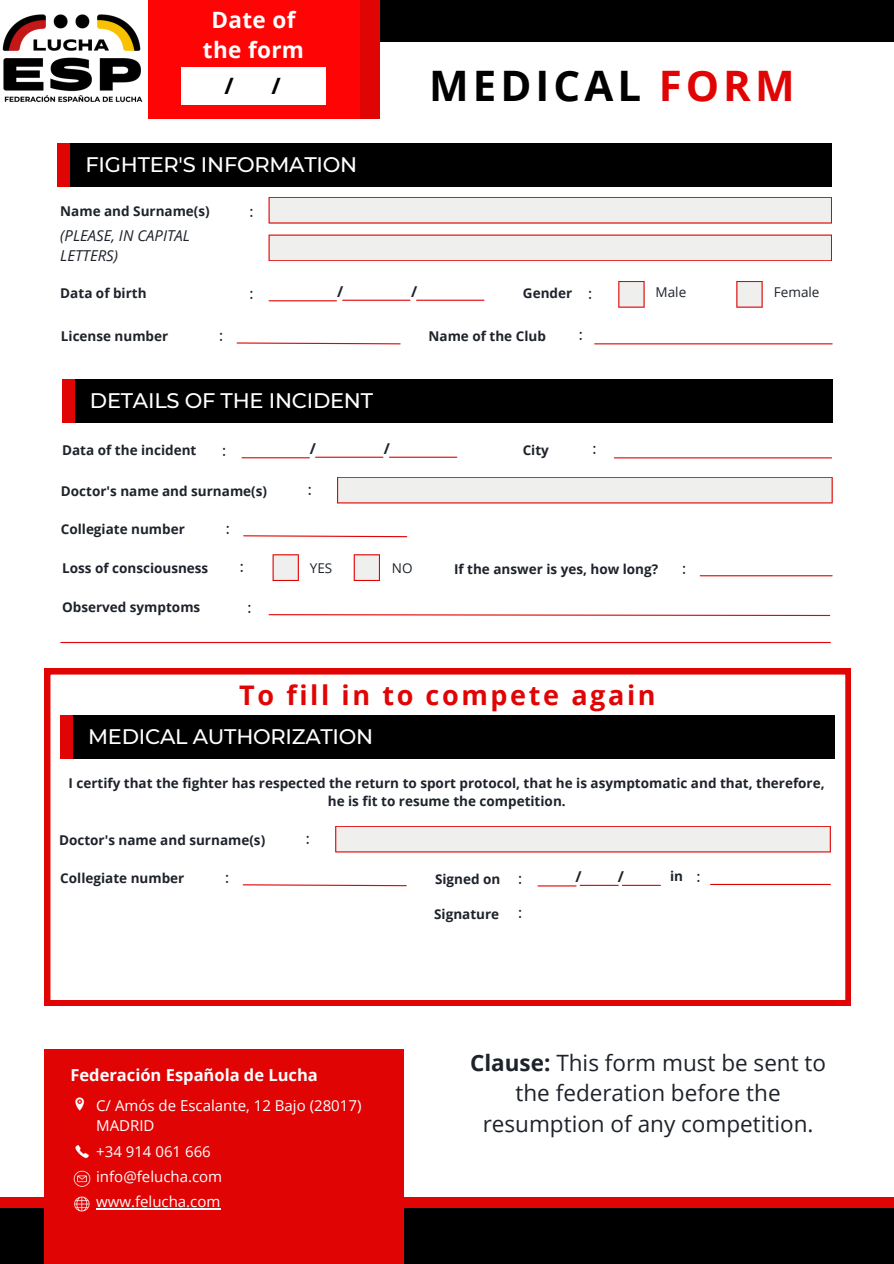
<style>
.page{position:relative;width:894px;height:1264px;background:#fff}
.page>*{position:absolute;margin:0;border:0;box-sizing:border-box;transform-origin:0 0}
.t1{font:700 42px "Open Sans";letter-spacing:.095em;color:#000}
.t2{font:700 27px "Open Sans";letter-spacing:.095em;color:#e10404}
.t3{font:22.5px/30.3px "Open Sans";color:#1e232b;text-align:center}
.t4{font:700 22.5px/30.3px "Open Sans";letter-spacing:.015em;color:#fff;text-align:center}
.t5{font:700 22.5px "Open Sans";color:#000}
.t6{font:500 21px "Montserrat";letter-spacing:-.01em;color:#fff}
.t7{font:700 16.5px "Open Sans";color:#fff}
.t8{font:15px/20.2px "Open Sans";color:#fff}
.t9{font:italic 15px/20.2px "Open Sans";color:#1e232b}
.t10{font:500 15px "Montserrat";color:#1e232b}
.t11{font:700 15px "Open Sans";color:#1e232b}
.t12{font:700 13.5px/18px "Open Sans";color:#1e232b;text-align:center}
.t13{font:13.5px "Open Sans";color:#1e232b}
.s1{color:#e10404}
.s2{font-weight:700}
</style>
<div class="page">
<div style="left:332px;top:0;width:561px;height:42px;background:#000"></div>
<div style="left:32px;top:0;width:337px;height:119px;background:#ff0404"></div>
<div style="left:360px;top:0;width:20px;height:119px;background:#e10404"></div>
<div style="left:0;top:1207px;width:893px;height:56px;background:#000"></div>
<div style="left:0;top:1196px;width:893px;height:11px;background:#e10404"></div>
<div style="left:45px;top:1049px;width:359px;height:214px;background:#e10404"></div>
<svg style="left:236px;top:342px;width:165px;height:3px"></svg>
<hr style="left:594px;top:343px;width:237px;height:1px;background:#e10404">
<hr style="left:269px;top:300px;width:67px;height:1px;background:#e10404">
<hr style="left:342px;top:300px;width:68px;height:1px;background:#e10404">
<hr style="left:416px;top:300px;width:68px;height:1px;background:#e10404">
<svg style="left:268px;top:197px;width:563px;height:26px"></svg>
<svg style="left:268px;top:234px;width:563px;height:27px"></svg>
<svg style="left:618px;top:281px;width:26px;height:27px"></svg>
<svg style="left:736px;top:281px;width:26px;height:27px"></svg>
<div style="left:0;top:0;width:147px;height:144px;background:#fff"></div>
<img style="left:2px;top:14px;width:141px;height:89px">
<div style="left:181px;top:67px;width:145px;height:37px;background:#fff"></div>
<div style="left:58px;top:144px;width:23px;height:43px;background:#e10404"></div>
<div style="left:70px;top:144px;width:761px;height:43px;background:#000"></div>
<div style="left:62px;top:379px;width:23px;height:44px;background:#e10404"></div>
<div style="left:75px;top:379px;width:757px;height:44px;background:#000"></div>
<hr style="left:242px;top:457px;width:67px;height:1px;background:#e10404">
<hr style="left:315px;top:456px;width:68px;height:2px;background:#e10404">
<hr style="left:389px;top:456px;width:67px;height:2px;background:#e10404">
<hr style="left:614px;top:457px;width:217px;height:1px;background:#e10404">
<svg style="left:268px;top:614px;width:562px;height:2px"></svg>
<hr style="left:61px;top:642px;width:769px;height:1px;background:#e10404">
<svg style="left:337px;top:477px;width:495px;height:26px"></svg>
<svg style="left:243px;top:535px;width:165px;height:3px"></svg>
<svg style="left:272px;top:554px;width:27px;height:27px"></svg>
<svg style="left:353px;top:554px;width:27px;height:27px"></svg>
<hr style="left:700px;top:575px;width:131px;height:1px;background:#e10404">
<svg style="left:45px;top:669px;width:805px;height:336px"></svg>
<div style="left:60px;top:715px;width:24px;height:43px;background:#e10404"></div>
<div style="left:73px;top:715px;width:761px;height:43px;background:#000"></div>
<svg style="left:335px;top:825px;width:495px;height:27px"></svg>
<svg style="left:242px;top:883px;width:165px;height:3px"></svg>
<hr style="left:538px;top:885px;width:38px;height:1px;background:#e10404">
<hr style="left:580px;top:884px;width:38px;height:2px;background:#e10404">
<hr style="left:622px;top:884px;width:38px;height:2px;background:#e10404">
<hr style="left:710px;top:883px;width:120px;height:2px;background:#e10404">
<img style="left:73px;top:1097px;width:18px;height:115px">
<hr style="left:96px;top:1207px;width:124px;height:1px;background:#fff">
<h6 class="t4" style="left:203px;top:4px;width:102px">Date of the form</h6>
<p class="t5" style="left:224px;top:70px;width:11px">/</p>
<p class="t5" style="left:271px;top:70px;width:11px">/</p>
<h1 class="t1" style="left:429px;top:56px;width:367px">MEDICAL <span class="s1">FORM</span></h1>
<h4 class="t6" style="left:85px;top:152px;width:273px">FIGHTER'S INFORMATION</h4>
<p class="t12" style="left:60px;top:202px;width:151px">Name and Surname(s)</p>
<p class="t9" style="left:60px;top:225px;width:131px">(PLEASE, IN CAPITAL<br>LETTERS)</p>
<p class="t12" style="left:60px;top:284px;width:88px">Data of birth</p>
<p class="t12" style="left:61px;top:327px;width:109px">License number</p>
<p class="t10" style="left:219px;top:326px;width:5px">:</p>
<p class="t10" style="left:250px;top:202px;width:5px">:</p>
<p class="t10" style="left:250px;top:284px;width:5px">:</p>
<p class="t11" style="left:337px;top:281px;width:8px">/</p>
<p class="t11" style="left:411px;top:281px;width:8px">/</p>
<p class="t12" style="left:523px;top:284px;width:51px">Gender</p>
<p class="t13" style="left:655px;top:282px;width:32px">Male</p>
<p class="t13" style="left:773px;top:282px;width:47px">Female</p>
<p class="t12" style="left:428px;top:327px;width:119px">Name of the Club</p>
<p class="t10" style="left:588px;top:284px;width:5px">:</p>
<p class="t10" style="left:579px;top:325px;width:5px">:</p>
<p class="t6" style="left:90px;top:388px;width:284px">DETAILS OF THE INCIDENT</p>
<h3 class="t12" style="left:62px;top:441px;width:136px">Data of the incident</h3>
<p class="t10" style="left:222px;top:441px;width:5px">:</p>
<p class="t11" style="left:310px;top:438px;width:8px">/</p>
<p class="t11" style="left:384px;top:438px;width:8px">/</p>
<p class="t12" style="left:522px;top:441px;width:28px">City</p>
<p class="t10" style="left:592px;top:439px;width:5px">:</p>
<p class="t12" style="left:61px;top:482px;width:207px">Doctor's name and surname(s)</p>
<p class="t10" style="left:308px;top:480px;width:5px">:</p>
<p class="t12" style="left:61px;top:520px;width:125px">Collegiate number</p>
<p class="t10" style="left:226px;top:519px;width:5px">:</p>
<p class="t12" style="left:62px;top:558px;width:148px">Loss of consciousness</p>
<p class="t10" style="left:240px;top:557px;width:5px">:</p>
<p class="t13" style="left:310px;top:558px;width:24px">YES</p>
<p class="t13" style="left:392px;top:558px;width:22px">NO</p>
<p class="t12" style="left:454px;top:560px;width:205px">If the answer is yes, how long?</p>
<p class="t10" style="left:682px;top:560px;width:5px">:</p>
<p class="t12" style="left:62px;top:598px;width:140px">Observed symptoms</p>
<p class="t10" style="left:248px;top:598px;width:5px">:</p>
<p class="t2" style="left:239px;top:675px;width:418px">To fill in to compete again</p>
<h1 class="t6" style="left:88px;top:723px;width:286px">MEDICAL AUTHORIZATION</h1>
<p class="t12" style="left:68px;top:773px;width:757px">I certify that the fighter has respected the return to sport protocol, that he is asymptomatic and that, therefore, he is fit to resume the competition.</p>
<p class="t12" style="left:59px;top:831px;width:207px">Doctor's name and surname(s)</p>
<p class="t10" style="left:306px;top:829px;width:5px">:</p>
<p class="t12" style="left:60px;top:869px;width:125px">Collegiate number</p>
<p class="t10" style="left:225px;top:868px;width:5px">:</p>
<p class="t12" style="left:435px;top:869px;width:67px">Signed on</p>
<h2 class="t10" style="left:518px;top:869px;width:5px">:</h2>
<p class="t11" style="left:575px;top:866px;width:8px">/</p>
<p class="t11" style="left:617px;top:866px;width:8px">/</p>
<h3 class="t12" style="left:670px;top:867px;width:14px">in</h3>
<p class="t10" style="left:696px;top:867px;width:5px">:</p>
<p class="t12" style="left:434px;top:904px;width:67px">Signature</p>
<p class="t10" style="left:518px;top:903px;width:5px">:</p>
<p class="t7" style="left:70px;top:1062px;width:249px">Federación Española de Lucha</p>
<p class="t8" style="left:96px;top:1095px;width:267px">C/ Amós de Escalante, 12 Bajo (28017)<br>MADRID</p>
<p class="t8" style="left:96px;top:1140px;width:116px">+34 914 061 666</p>
<p class="t8" style="left:96px;top:1190px;width:126px">www.felucha.com</p>
<p class="t8" style="left:96px;top:1165px;width:127px">info@felucha.com</p>
<p class="t3" style="left:470px;top:1047px;width:357px"><span class="s2">Clause:</span> This form must be sent to the federation before the resumption of any competition.</p>
</div>
